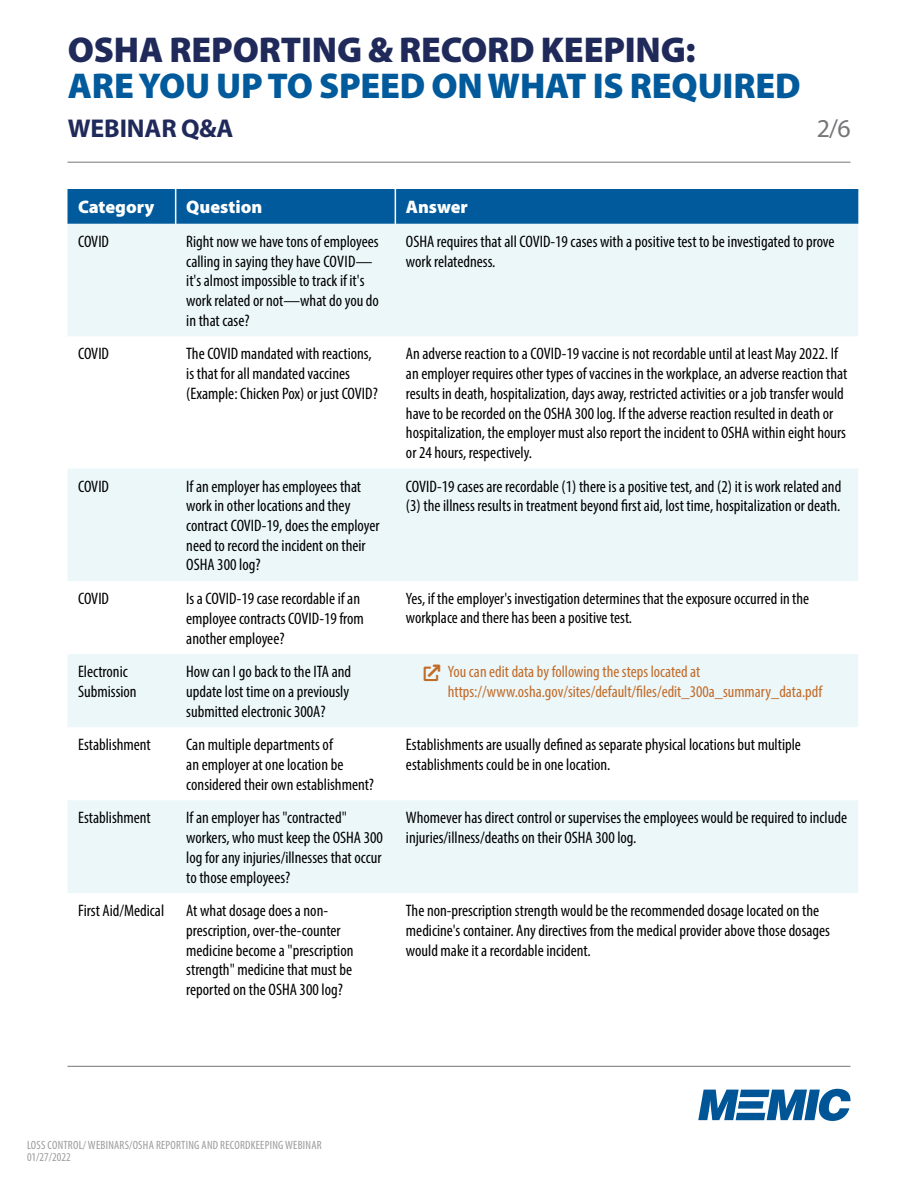
<style>
.page{position:relative;width:918px;height:1188px;background:#fff}
.page>*{position:absolute;margin:0;border:0;box-sizing:border-box;transform-origin:0 0}
.t1{font:900 36px "Myriad Pro";letter-spacing:-.005em;color:#005a9b}
.t2{font:900 36px "Myriad Pro";letter-spacing:-.005em;color:#202a5a}
.t3{font:700 25.8px "Myriad Pro";letter-spacing:-.005em;color:#202a5a}
.t4{font:25.8px "Myriad Pro";color:#767679}
.t5{font:900 18.15px "Myriad Pro";color:#fff}
.t6{font:condensed 16.65px/19.6px "Myriad Pro";color:#000}
.t7{font:condensed 16.5px/19.5px "Myriad Pro";color:#c16b28}
.t8{font:condensed 16.5px/19.5px "Myriad Pro";color:#000}
.t9{font:condensed 12px/12px "Myriad Pro";letter-spacing:.02em;color:#9d9b9d}
</style>
<div class="page">
<svg style="left:698px;top:1089px;width:152px;height:32px"></svg>
<hr style="left:68px;top:1066px;width:782px;height:1px;background:#767679">
<hr style="left:68px;top:162px;width:782px;height:1px;background:#767679">
<div style="left:68px;top:189px;width:790px;height:35px;background:#005a9b"></div>
<svg style="left:68px;top:224px;width:790px;height:669px;fill:#ecf7fa"></svg>
<hr style="left:175px;top:189px;width:1px;height:35px;background:#fff">
<hr style="left:395px;top:189px;width:1px;height:35px;background:#fff">
<svg style="left:424px;top:664px;width:16px;height:17px"></svg>
<h1 class="t2" style="left:68px;top:26px;width:629px">OSHA REPORTING &amp; RECORD KEEPING:</h1>
<h1 class="t1" style="left:68px;top:62px;width:734px">ARE YOU UP TO SPEED ON WHAT IS REQUIRED</h1>
<h2 class="t3" style="left:68px;top:111px;width:167px">WEBINAR Q&amp;A</h2>
<h2 class="t4" style="left:817px;top:112px;width:36px">2/6</h2>
<p class="t5" style="left:78px;top:195px;width:78px">Category</p>
<p class="t5" style="left:186px;top:195px;width:78px">Question</p>
<p class="t5" style="left:406px;top:195px;width:64px">Answer</p>
<p class="t6" style="left:78px;top:231px;width:32px">COVID</p>
<p class="t6" style="left:186px;top:231px;width:194px">Right now we have tons of employees calling in saying they have COVID— it's almost impossible to track if it's work related or not—what do you do in that case?</p>
<p class="t6" style="left:406px;top:231px;width:430px">OSHA requires that all COVID-19 cases with a positive test to be investigated to prove work relatedness.</p>
<p class="t6" style="left:78px;top:344px;width:32px">COVID</p>
<p class="t6" style="left:186px;top:344px;width:193px">The COVID mandated with reactions, is that for all mandated vaccines (Example: Chicken Pox) or just COVID?</p>
<p class="t6" style="left:406px;top:344px;width:443px">An adverse reaction to a COVID-19 vaccine is not recordable until at least May 2022. If an employer requires other types of vaccines in the workplace, an adverse reaction that results in death, hospitalization, days away, restricted activities or a job transfer would have to be recorded on the OSHA 300 log. If the adverse reaction resulted in death or hospitalization, the employer must also report the incident to OSHA within eight hours or 24 hours, respectively.</p>
<p class="t6" style="left:78px;top:476px;width:32px">COVID</p>
<p class="t6" style="left:186px;top:476px;width:195px">If an employer has employees that work in other locations and they contract COVID-19, does the employer need to record the incident on their<br>OSHA 300 log?</p>
<p class="t6" style="left:406px;top:476px;width:437px">COVID-19 cases are recordable (1) there is a positive test, and (2) it is work related and (3) the illness results in treatment beyond first aid, lost time, hospitalization or death.</p>
<p class="t6" style="left:78px;top:589px;width:32px">COVID</p>
<p class="t6" style="left:186px;top:589px;width:179px">Is a COVID-19 case recordable if an employee contracts COVID-19 from another employee?</p>
<p class="t8" style="left:406px;top:589px;width:405px">Yes, if the employer's investigation determines that the exposure occurred in the workplace and there has been a positive test.</p>
<p class="t6" style="left:78px;top:662px;width:60px">Electronic<br>Submission</p>
<p class="t6" style="left:186px;top:662px;width:166px">How can I go back to the ITA and update lost time on a previously submitted electronic 300A?</p>
<p class="t7" style="left:448px;top:662px;width:376px">You can edit data by following the steps located at https://www.osha.gov/sites/default/files/edit_300a_summary_data.pdf</p>
<p class="t6" style="left:78px;top:735px;width:74px">Establishment</p>
<p class="t6" style="left:186px;top:735px;width:189px">Can multiple departments of<br>an employer at one location be considered their own establishment?</p>
<p class="t6" style="left:406px;top:735px;width:397px">Establishments are usually defined as separate physical locations but multiple establishments could be in one location.</p>
<p class="t6" style="left:78px;top:808px;width:74px">Establishment</p>
<p class="t6" style="left:186px;top:808px;width:198px">If an employer has "contracted" workers, who must keep the OSHA 300 log for any injuries/illnesses that occur to those employees?</p>
<p class="t6" style="left:406px;top:808px;width:443px">Whomever has direct control or supervises the employees would be required to include injuries/illness/deaths on their OSHA 300 log.</p>
<p class="t6" style="left:78px;top:901px;width:88px">First Aid/Medical</p>
<p class="t6" style="left:186px;top:901px;width:169px">At what dosage does a non&shy;prescription, over-the-counter medicine become a "prescription strength" medicine that must be reported on the OSHA 300 log?</p>
<p class="t6" style="left:406px;top:901px;width:426px">The non-prescription strength would be the recommended dosage located on the medicine's container. Any directives from the medical provider above those dosages would make it a recordable incident.</p>
<p class="t9" style="left:27px;top:1139px;width:296px">LOSS CONTROL/ WEBINARS/OSHA REPORTING AND RECORDKEEPING WEBINAR<br>01/27/2022</p>
</div>
